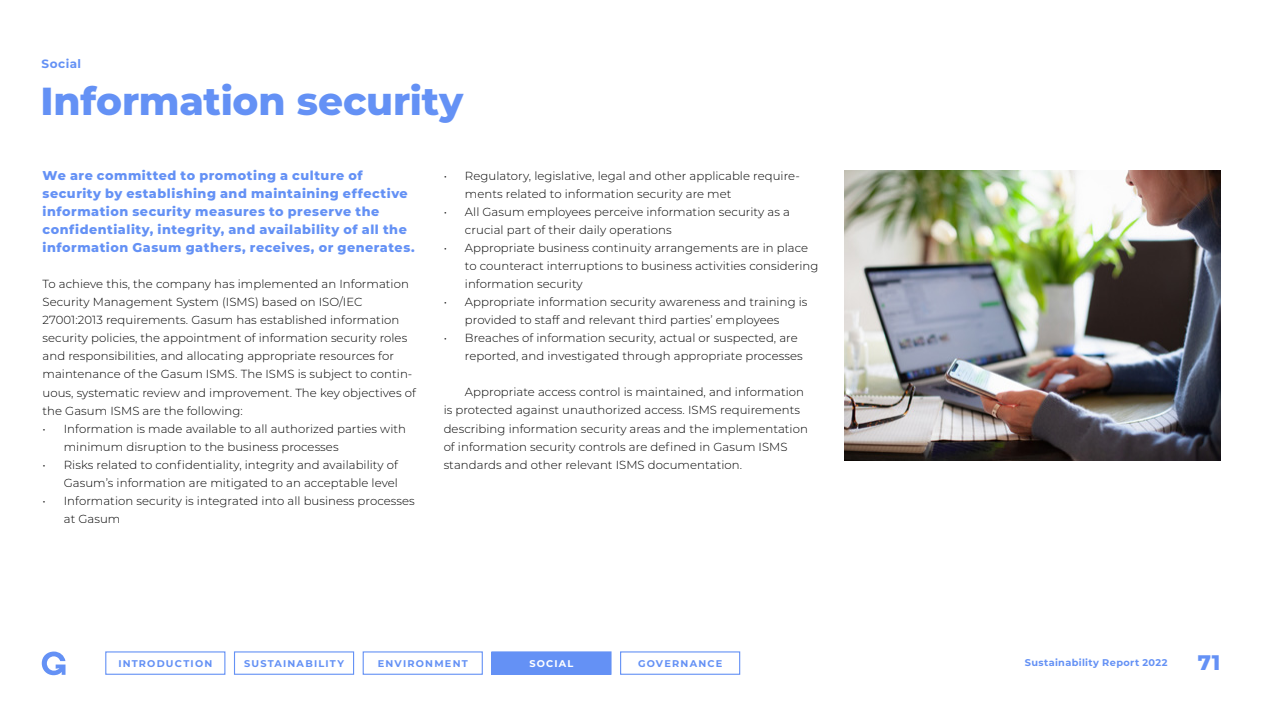
<style>
.page{position:relative;width:1263px;height:711px;background:#fff}
.page>*{position:absolute;margin:0;border:0;box-sizing:border-box;transform-origin:0 0}
.t1{font:800 39px "Montserrat";letter-spacing:-.005em;color:#6491f5}
.t2{font:800 21px "Montserrat";color:#6491f5}
.t3{font:800 12.75px/18px "Montserrat";letter-spacing:.04em;color:#6491f5}
.t4{font:700 12px "Montserrat";letter-spacing:.045em;color:#6491f5}
.t5{font:300 11.7px/18px "Montserrat";letter-spacing:.005em;color:#000}
.t6{font:700 9.75px "Montserrat";letter-spacing:.12em;color:#6491f5}
.t7{font:700 9.75px "Montserrat";letter-spacing:.04em;color:#6491f5}
.t8{font:700 9.75px "Montserrat";letter-spacing:.125em;color:#fff}
</style>
<div class="page">
<img style="left:845px;top:170px;width:375px;height:290px">
<svg style="left:42px;top:651px;width:24px;height:23px"></svg>
<div style="left:492px;top:651px;width:119px;height:22px;background:#6491f5"></div>
<div style="left:491px;top:651px;width:120px;height:23px;border:1px solid #6491f5"></div>
<p class="t4" style="left:41px;top:55px;width:41px">Social</p>
<h1 class="t1" style="left:40px;top:72px;width:425px">Information security</h1>
<p class="t3" style="left:43px;top:166px;width:374px">We are committed to promoting a culture of security by establishing and maintaining effective information security measures to preserve the confidentiality, integrity, and availability of all the information Gasum gathers, receives, or generates.</p>
<p class="t5" style="left:43px;top:274px;width:375px">To achieve this, the company has implemented an Information Security Management System (ISMS) based on ISO/IEC 27001:2013 requirements. Gasum has established information security policies, the appointment of information security roles and responsibilities, and allocating appropriate resources for maintenance of the Gasum ISMS. The ISMS is subject to contin&shy;uous, systematic review and improvement. The key objectives of the Gasum ISMS are the following:</p>
<p class="t5" style="left:64px;top:418px;width:344px;text-indent:-21px">• Information is made available to all authorized parties with minimum disruption to the business processes</p>
<p class="t5" style="left:43px;top:454px;width:357px;text-align:right">• Risks related to confidentiality, integrity and availability of<br>Gasum’s information are mitigated to an acceptable level</p>
<p class="t5" style="left:64px;top:490px;width:353px;text-indent:-21px">• Information security is integrated into all business processes at Gasum</p>
<p class="t5" style="left:465px;top:166px;width:336px;text-indent:-21px">• Regulatory, legislative, legal and other applicable require&shy;ments related to information security are met</p>
<p class="t5" style="left:465px;top:202px;width:326px;text-indent:-21px">• All Gasum employees perceive information security as a crucial part of their daily operations</p>
<p class="t5" style="left:465px;top:238px;width:355px;text-indent:-21px">• Appropriate business continuity arrangements are in place to counteract interruptions to business activities considering information security</p>
<p class="t5" style="left:444px;top:292px;width:365px;text-align:center">• Appropriate information security awareness and training is provided to staff and relevant third parties’ employees</p>
<p class="t5" style="left:465px;top:328px;width:339px;text-indent:-21px">• Breaches of information security, actual or suspected, are reported, and investigated through appropriate processes</p>
<p class="t5" style="left:444px;top:382px;width:366px;text-indent:21px">Appropriate access control is maintained, and information is protected against unauthorized access. ISMS requirements describing information security areas and the implementation of information security controls are defined in Gasum ISMS standards and other relevant ISMS documentation.</p>
<p class="t6" style="left:118px;top:655px;width:95px">INTRODUCTION</p>
<p class="t6" style="left:244px;top:655px;width:101px">SUSTAINABILITY</p>
<p class="t6" style="left:378px;top:655px;width:92px">ENVIRONMENT</p>
<p class="t8" style="left:529px;top:655px;width:46px">SOCIAL</p>
<p class="t6" style="left:638px;top:655px;width:86px">GOVERNANCE</p>
<p class="t7" style="left:1025px;top:655px;width:144px">Sustainability Report 2022</p>
<h2 class="t2" style="left:1198px;top:647px;width:24px">71</h2>
</div>
